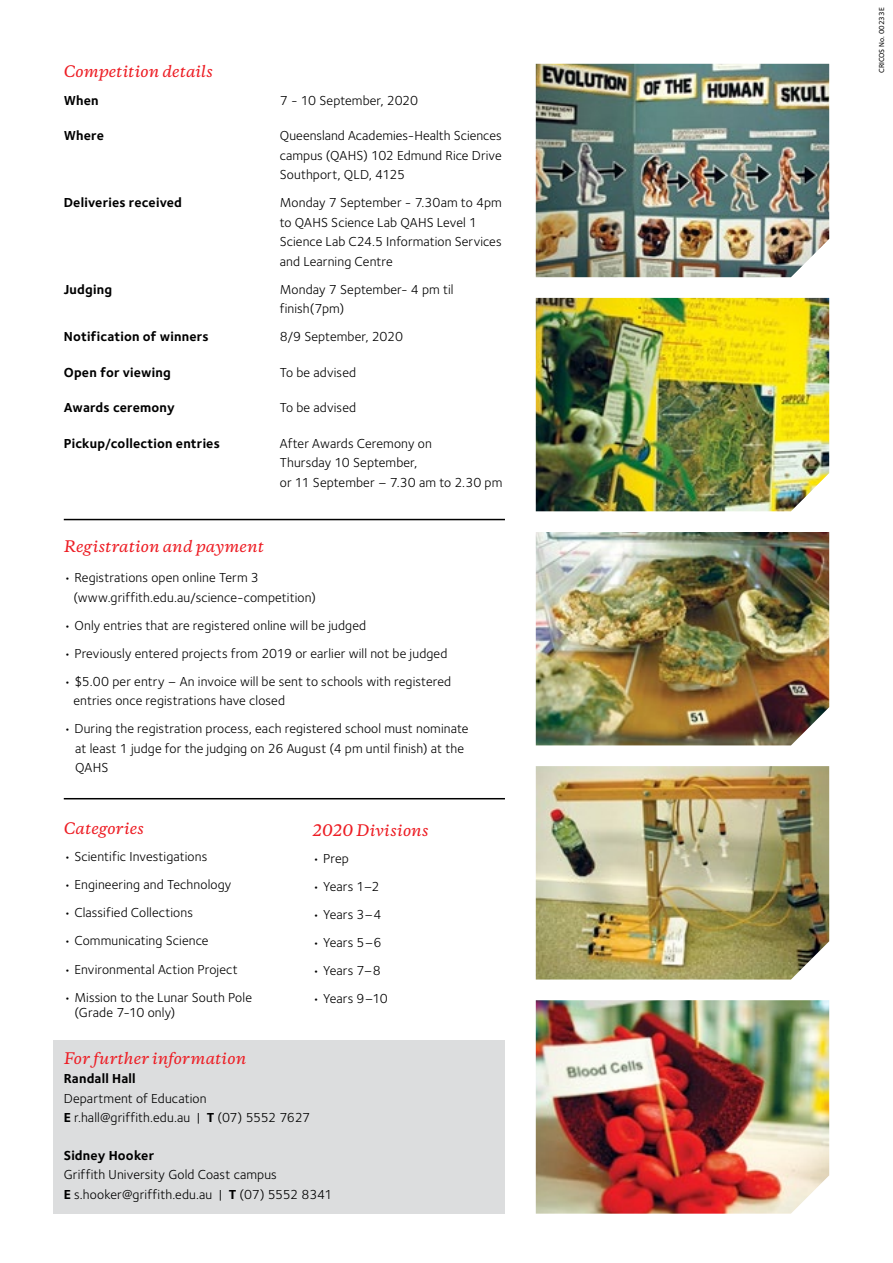
<style>
.page{position:relative;width:893px;height:1263px;background:#fff}
.page>*{position:absolute;margin:0;border:0;box-sizing:border-box;transform-origin:0 0}
.t1{font:italic 500 15px "Copernicus";letter-spacing:.005em;color:#ed1d24}
.t2{font:13.5px/19.5px "Foundry Sterling";letter-spacing:.01em;color:#000}
.t3{font:700 13.5px "Foundry Sterling";letter-spacing:.015em;color:#000}
.t4{font:500 7.5px "Foundry Sterling";color:#000}
.s1{font-weight:700}
</style>
<div class="page">
<hr style="left:64px;top:519px;width:441px;height:1px;background:#000">
<hr style="left:64px;top:798px;width:441px;height:1px;background:#000">
<div style="left:54px;top:1040px;width:451px;height:174px;background:#dcddde"></div>
<img style="left:536px;top:64px;width:293px;height:213px">
<img style="left:536px;top:298px;width:293px;height:213px">
<img style="left:536px;top:532px;width:293px;height:213px">
<img style="left:536px;top:766px;width:293px;height:213px">
<img style="left:536px;top:1000px;width:293px;height:214px">
<p class="t1" style="left:64px;top:61px;width:151px">Competition details</p>
<p class="t3" style="left:64px;top:92px;width:36px">When</p>
<p class="t2" style="left:280px;top:90px;width:140px">7 - 10 September, 2020</p>
<p class="t3" style="left:64px;top:127px;width:42px">Where</p>
<p class="t2" style="left:280px;top:126px;width:223px;text-align:justify">Queensland Academies-Health Sciences campus (QAHS) 102 Edmund Rice Drive Southport, QLD, 4125</p>
<p class="t3" style="left:64px;top:194px;width:120px">Deliveries received</p>
<p class="t2" style="left:280px;top:193px;width:223px">Monday 7 September - 7.30am to 4pm to QAHS Science Lab QAHS Level 1<br>Science Lab C24.5 Information Services and Learning Centre</p>
<p class="t3" style="left:64px;top:281px;width:50px">Judging</p>
<p class="t2" style="left:280px;top:279px;width:175px">Monday 7 September- 4 pm til finish(7pm)</p>
<p class="t3" style="left:64px;top:328px;width:146px">Notification of winners</p>
<p class="t2" style="left:280px;top:327px;width:125px">8/9 September, 2020</p>
<p class="t3" style="left:64px;top:364px;width:108px">Open for viewing</p>
<p class="t2" style="left:280px;top:362px;width:78px">To be advised</p>
<p class="t3" style="left:64px;top:399px;width:113px">Awards ceremony</p>
<p class="t2" style="left:280px;top:398px;width:78px">To be advised</p>
<p class="t3" style="left:64px;top:435px;width:158px">Pickup/collection entries</p>
<p class="t2" style="left:280px;top:433px;width:224px">After Awards Ceremony on<br>Thursday 10 September,<br>or 11 September – 7.30 am to 2.30 pm</p>
<p class="t1" style="left:64px;top:536px;width:202px">Registration and payment</p>
<p class="t2" style="left:73px;top:568px;width:244px;text-indent:-10px">• Registrations open online Term 3 (www.griffith.edu.au/science-competition)</p>
<p class="t2" style="left:64px;top:615px;width:304px">• Only entries that are registered online will be judged</p>
<p class="t2" style="left:64px;top:643px;width:385px">• Previously entered projects from 2019 or earlier will not be judged</p>
<p class="t2" style="left:73px;top:671px;width:379px;text-indent:-10px">• $5.00 per entry – An invoice will be sent to schools with registered entries once registrations have closed</p>
<p class="t2" style="left:75px;top:719px;width:395px;text-indent:-11px">• During the registration process, each registered school must nominate at least 1 judge for the judging on 26 August (4 pm until finish) at the<br>QAHS</p>
<p class="t1" style="left:64px;top:819px;width:82px">Categories</p>
<p class="t2" style="left:64px;top:847px;width:145px">• Scientific Investigations</p>
<p class="t2" style="left:64px;top:875px;width:169px">• Engineering and Technology</p>
<p class="t2" style="left:64px;top:903px;width:131px">• Classified Collections</p>
<p class="t2" style="left:64px;top:931px;width:146px">• Communicating Science</p>
<p class="t2" style="left:64px;top:959px;width:176px">• Environmental Action Project</p>
<p class="t2" style="left:75px;top:989px;width:179px;line-height:15.9px;text-indent:-11px">• Mission to the Lunar South Pole (Grade 7-10 only)</p>
<p class="t1" style="left:313px;top:820px;width:118px">2020 Divisions</p>
<p class="t2" style="left:313px;top:849px;width:38px">• Prep</p>
<p class="t2" style="left:313px;top:877px;width:69px">• Years 1–2</p>
<p class="t2" style="left:313px;top:905px;width:70px">• Years 3–4</p>
<p class="t2" style="left:313px;top:933px;width:71px">• Years 5–6</p>
<p class="t2" style="left:313px;top:961px;width:70px">• Years 7–8</p>
<p class="t2" style="left:313px;top:989px;width:77px">• Years 9–10</p>
<p class="t1" style="left:64px;top:1048px;width:184px">For further information</p>
<p class="t3" style="left:64px;top:1070px;width:73px">Randall Hall</p>
<p class="t2" style="left:64px;top:1088px;width:248px">Department of Education<br><span class="s1">E</span> r.hall@griffith.edu.au | <span class="s1">T</span> (07) 5552 7627</p>
<p class="t3" style="left:64px;top:1147px;width:92px">Sidney Hooker</p>
<p class="t2" style="left:64px;top:1165px;width:270px">Griffith University Gold Coast campus<br><span class="s1">E</span> s.hooker@griffith.edu.au | <span class="s1">T</span> (07) 5552 8341</p>
<p class="t4" style="left:877px;top:73px;width:67px;rotate:-90deg">CRICOS No. 00233E</p>
</div>
